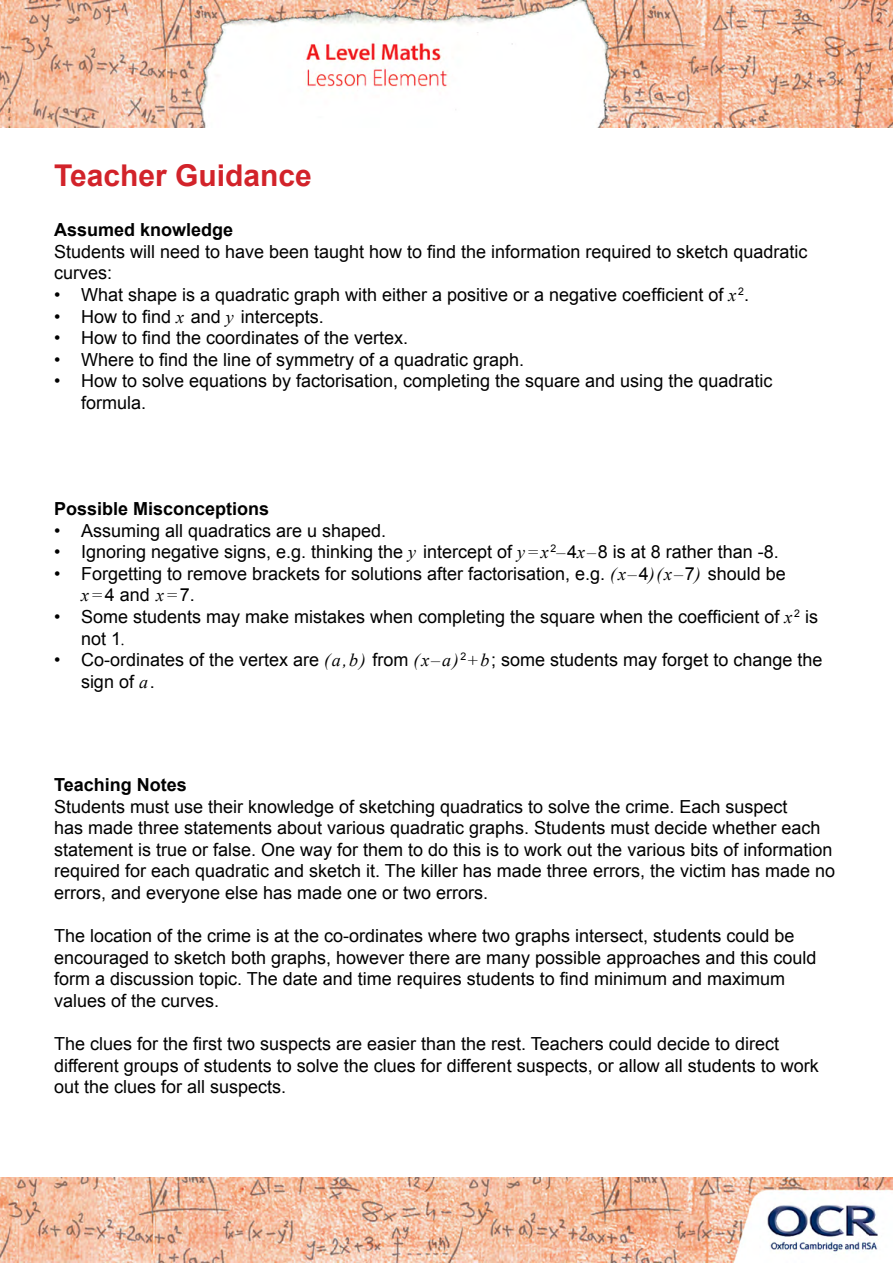
<style>
.page{position:relative;width:893px;height:1263px;background:#fff}
.page>*{position:absolute;margin:0;border:0;box-sizing:border-box;transform-origin:0 0}
.Header_1{font:700 30px "Arial";color:#d2232a}
.t1{font:18px/21.6px "Arial";color:#000}
.t2{font:700 18px "Arial";color:#000}
.s1{font-family:"Times New Roman";font-style:italic}
</style>
<div class="page">
<img style="left:0;top:0;width:893px;height:128px">
<img style="left:0;top:1178px;width:893px;height:85px">
<p class="Header_1" style="left:54px;top:156px;width:259px">Teacher Guidance</p>
<p class="t2" style="left:54px;top:218px;width:181px">Assumed knowledge</p>
<p class="t1" style="left:54px;top:241px;width:755px">Students will need to have been taught how to find the information required to sketch quadratic curves:</p>
<p class="t1" style="left:54px;top:284px;width:696px">• What shape is a quadratic graph with either a positive or a negative coefficient of <span class="s1">x</span> <sup>2</sup>.</p>
<p class="t1" style="left:54px;top:306px;width:271px">• How to find <span class="s1">x</span> and <span class="s1">y</span> intercepts.</p>
<p class="t1" style="left:54px;top:327px;width:356px">• How to find the coordinates of the vertex.</p>
<p class="t1" style="left:54px;top:349px;width:472px">• Where to find the line of symmetry of a quadratic graph.</p>
<p class="t1" style="left:81px;top:370px;width:693px;text-indent:-27px">• How to solve equations by factorisation, completing the square and using the quadratic formula.</p>
<p class="t2" style="left:54px;top:497px;width:217px">Possible Misconceptions</p>
<p class="t1" style="left:54px;top:520px;width:334px">• Assuming all quadratics are u shaped.</p>
<p class="t1" style="left:54px;top:541px;width:726px">• Ignoring negative signs, e.g. thinking the <span class="s1">y</span> intercept of <span class="s1">y=x</span> <sup>2</sup><span class="s1">–</span>4<span class="s1">x–</span>8 is at 8 rather than -8.</p>
<p class="t1" style="left:81px;top:563px;width:706px;text-indent:-27px">• Forgetting to remove brackets for solutions after factorisation, e.g. <span class="s1">(x–</span>4<span class="s1">)(x–</span>7<span class="s1">)</span> should be <span class="s1">x=</span>4 and <span class="s1">x=</span>7.</p>
<p class="t1" style="left:81px;top:606px;width:738px;text-indent:-27px">• Some students may make mistakes when completing the square when the coefficient of <span class="s1">x</span> <sup>2</sup> is not 1<span class="s1">.</span></p>
<p class="t1" style="left:81px;top:649px;width:743px;text-indent:-27px">• Co-ordinates of the vertex are <span class="s1">(a,b)</span> from <span class="s1">(x–a)</span> <sup>2</sup><span class="s1">+b</span>; some students may forget to change the sign of <span class="s1">a</span>.</p>
<p class="t2" style="left:54px;top:773px;width:134px">Teaching Notes</p>
<p class="t1" style="left:54px;top:796px;width:783px">Students must use their knowledge of sketching quadratics to solve the crime. Each suspect<br>has made three statements about various quadratic graphs. Students must decide whether each statement is true or false. One way for them to do this is to work out the various bits of information required for each quadratic and sketch it. The killer has made three errors, the victim has made no errors, and everyone else has made one or two errors.</p>
<p class="t1" style="left:54px;top:925px;width:764px">The location of the crime is at the co-ordinates where two graphs intersect, students could be encouraged to sketch both graphs, however there are many possible approaches and this could form a discussion topic. The date and time requires students to find minimum and maximum values of the curves.</p>
<p class="t1" style="left:54px;top:1033px;width:766px">The clues for the first two suspects are easier than the rest. Teachers could decide to direct different groups of students to solve the clues for different suspects, or allow all students to work out the clues for all suspects.</p>
</div>
